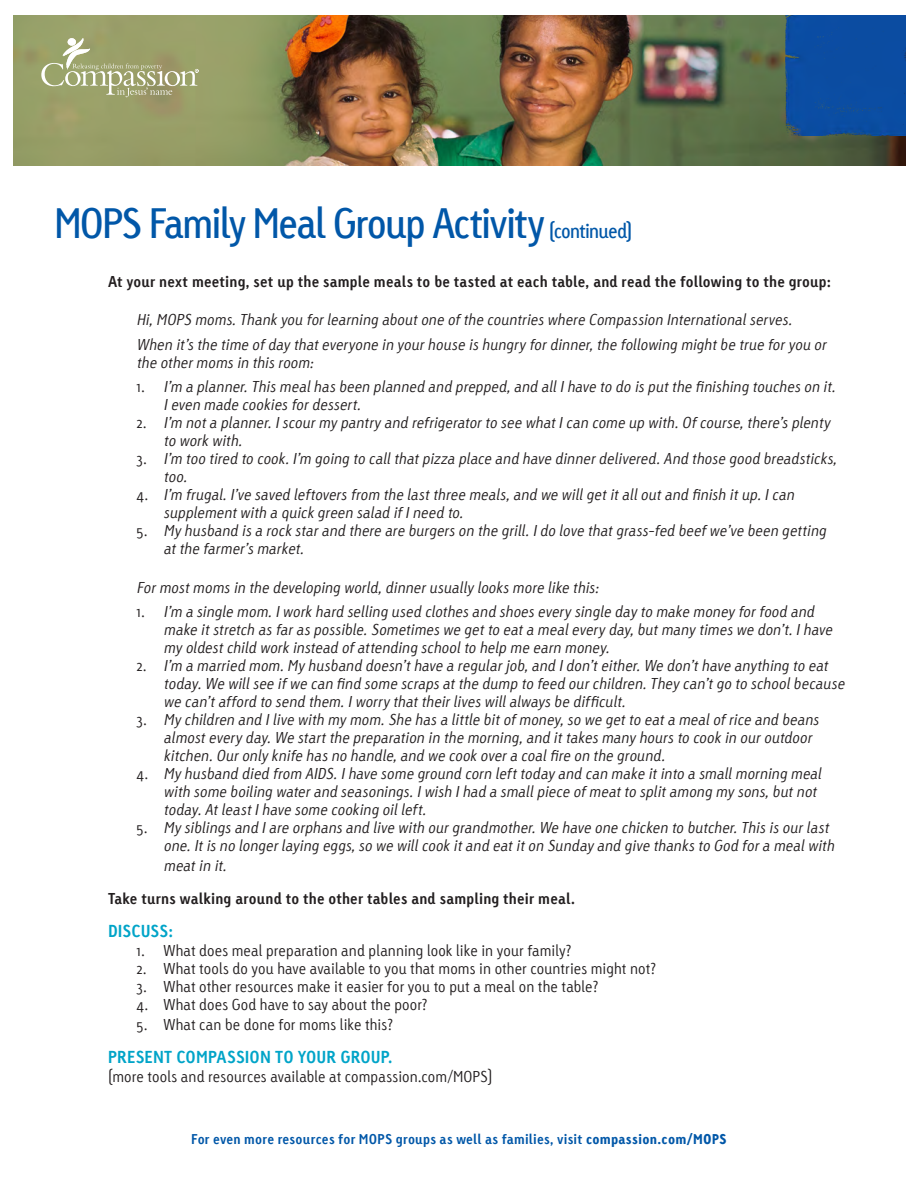
<style>
.page{position:relative;width:918px;height:1188px;background:#fff}
.page>*{position:absolute;margin:0;border:0;box-sizing:border-box;transform-origin:0 0}
.main_head{font:40.5px "Tetria LT Com";letter-spacing:-.04em;color:#0157a8}
.sub_caps_lt_blue{font:700 16.5px "Tetria LT Com";letter-spacing:.005em;color:#00a4c8}
.body_bullet_space_af{font:italic 300 15px/18px "Tetria LT Com";color:#231f20}
.body_bullet_space_af-2{font:300 15px "Tetria LT Com";letter-spacing:.005em;color:#231f20}
.body_space_after{font:700 15px "Tetria LT Com";letter-spacing:.01em;color:#231f20}
.body_bullet_space_af-3{font:700 15px "Tetria LT Com";letter-spacing:.01em;color:#231f20}
.t1{font:700 13.5px "Tetria LT Com";letter-spacing:.015em;color:#0157a8}
.s1{font-size:19.5px}
.s2{font-style:normal}
.s3{font-weight:900}
</style>
<div class="page">
<img style="left:14px;top:15px;width:892px;height:150px">
<svg style="left:41px;top:38px;width:158px;height:59px;background:#a7ac7c"></svg>
<div style="left:785px;top:15px;width:121px;height:121px;background:#0b4ca2"></div>
<p class="main_head" style="left:54px;top:198px;width:580px">MOPS Family Meal Group Activity <span class="s1">(continued)</span></p>
<p class="body_space_after" style="left:108px;top:271px;width:725px">At your next meeting, set up the sample meals to be tasted at each table, and read the following to the group:</p>
<p class="body_bullet_space_af" style="left:136px;top:310px;width:660px">Hi,MOPS moms.Thank you forlearning aboutone ofthe countrieswhere Compassion Internationalserves.</p>
<p class="body_bullet_space_af" style="left:137px;top:335px;width:694px">When it’sthe time ofday thateveryone in yourhouse ishungry fordinner,the following mightbe true foryou or the othermomsin thisroom:</p>
<p class="body_bullet_space_af" style="left:163px;top:378px;width:677px;text-indent:-27px"><span class="s2">1 .</span> I’m a planner.Thismealhasbeen planned and prepped,and allIhave to do isputthe finishing toucheson it.<br>Ieven made cookiesfordessert.</p>
<p class="body_bullet_space_af" style="left:164px;top:414px;width:671px;text-indent:-27px"><span class="s2">2 .</span> I’m nota planner.Iscourmy pantry and refrigeratorto see whatIcan come up with.Ofcourse,there’splenty to work with.</p>
<p class="body_bullet_space_af" style="left:164px;top:450px;width:678px;text-indent:-27px"><span class="s2">3 .</span> I’m too tired to cook.I’m going to callthatpizza place and have dinnerdelivered.And those good breadsticks, too.</p>
<p class="body_bullet_space_af" style="left:164px;top:486px;width:635px;text-indent:-27px"><span class="s2">4 .</span> I’m frugal.I’ve saved leftoversfrom the lastthree meals,and we willgetitalloutand finish itup.Ican supplementwith a quick green salad ifIneed to.</p>
<p class="body_bullet_space_af" style="left:164px;top:522px;width:667px;text-indent:-27px"><span class="s2">5 .</span> My husband isa rock starand there are burgerson the grill.Ido love thatgrass-fed beefwe’ve been getting atthe farmer’smarket.</p>
<p class="body_bullet_space_af" style="left:137px;top:578px;width:467px">Formostmomsin the developing world,dinnerusually looksmore like this:</p>
<p class="body_bullet_space_af" style="left:164px;top:603px;width:673px;text-indent:-27px"><span class="s2">1 .</span> I’m a single mom.Iwork hard selling used clothesand shoesevery single day to make money forfood and make itstretch asfaraspossible.Sometimeswe getto eata mealevery day,butmany timeswe don’t.Ihave my oldestchild work instead ofattending schoolto help me earn money.</p>
<p class="body_bullet_space_af" style="left:164px;top:657px;width:686px;text-indent:-27px"><span class="s2">2 .</span> I’m a married mom.My husband doesn’thave a regularjob,and Idon’teither.We don’thave anything to eat today.We willsee ifwe can find some scrapsatthe dump to feed ourchildren.They can’tgo to schoolbecause we can’tafford to send them.Iworry thattheirliveswillalwaysbe difficult.</p>
<p class="body_bullet_space_af" style="left:164px;top:711px;width:660px;text-indent:-27px"><span class="s2">3 .</span> My children and Ilive with my mom.She hasa little bitofmoney,so we getto eata mealofrice and beans almostevery day.We startthe preparation in the morning,and ittakesmany hoursto cook in ouroutdoor kitchen.Ouronly knife hasno handle,and we cook overa coalfire on the ground.</p>
<p class="body_bullet_space_af" style="left:164px;top:765px;width:663px;text-indent:-27px"><span class="s2">4 .</span> My husband died from AIDS.Ihave some ground corn lefttoday and can make itinto a smallmorning meal with some boiling waterand seasonings.Iwish Ihad a smallpiece ofmeatto splitamong my sons,butnot today.AtleastIhave some cooking oilleft.</p>
<p class="body_bullet_space_af" style="left:164px;top:819px;width:675px;text-indent:-27px"><span class="s2">5 .</span> My siblingsand Iare orphansand live with ourgrandmother.We have one chicken to butcher.Thisisourlast one.Itisno longerlaying eggs,so we willcook itand eatiton Sunday and give thanksto God fora mealwith</p>
<p class="body_bullet_space_af" style="left:164px;top:856px;width:68px">meatin it.</p>
<p class="body_bullet_space_af-3" style="left:108px;top:888px;width:469px">Take turns walking around to the other tables and sampling their meal.</p>
<p class="sub_caps_lt_blue" style="left:108px;top:920px;width:67px">DISCUSS:</p>
<p class="body_bullet_space_af-2" style="left:136px;top:942px;width:437px">1. What does meal preparation and planning look like in your family?</p>
<p class="body_bullet_space_af-2" style="left:136px;top:960px;width:521px">2. What tools do you have available to you that moms in other countries might not?</p>
<p class="body_bullet_space_af-2" style="left:136px;top:978px;width:464px">3. What other resources make it easier for you to put a meal on the table?</p>
<p class="body_bullet_space_af-2" style="left:136px;top:996px;width:293px">4. What does God have to say about the poor?</p>
<p class="body_bullet_space_af-2" style="left:136px;top:1015px;width:258px">5. What can be done for moms like this?</p>
<p class="sub_caps_lt_blue" style="left:108px;top:1046px;width:286px">PRESENT COMPASSION TO YOUR GROUP.</p>
<p class="body_bullet_space_af-2" style="left:108px;top:1068px;width:386px">(more tools and resources available at compassion.com/MOPS)</p>
<p class="t1" style="left:191px;top:1131px;width:537px">For even more resources for MOPS groups as well as families, visit <span class="s3">compassion.com/MOPS</span></p>
</div>
